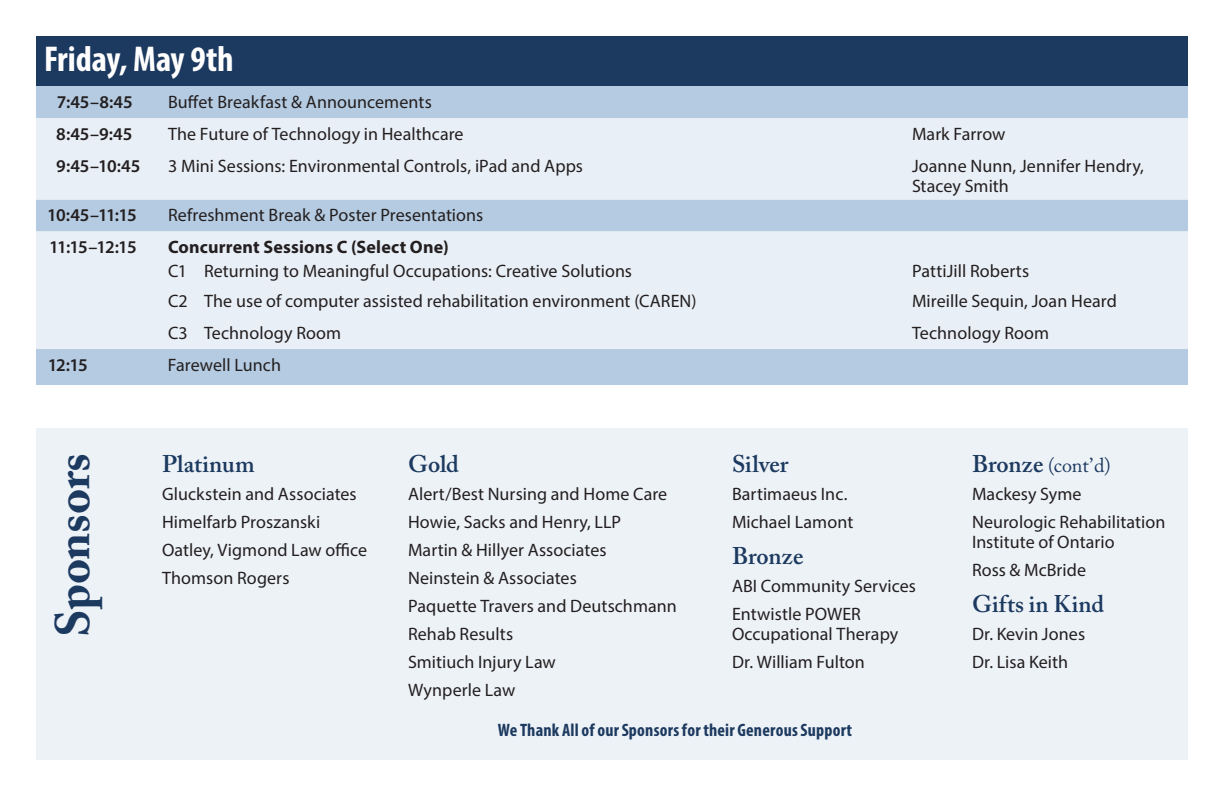
<style>
.page{position:relative;width:1224px;height:792px;background:#fff}
.page>*{position:absolute;margin:0;border:0;box-sizing:border-box;transform-origin:0 0}
.t1{font:700 48px "Adobe Caslon Pro";letter-spacing:-.005em;color:#1c395f}
.t2{font:700 condensed 36px "Myriad Pro";color:#fff}
.t3{font:600 24px "Adobe Caslon Pro";letter-spacing:.005em;color:#1c395f}
.t4{font:20px "Adobe Caslon Pro";color:#1c395f}
.t5{font:18px/28px "Myriad Pro";letter-spacing:.005em;color:#231f20}
.t6{font:600 18px "Myriad Pro";letter-spacing:-.04em;color:#231f20}
.t7{font:700 condensed 18px "Myriad Pro";letter-spacing:.01em;color:#1c395f}
.t8{font:700 18px "Myriad Pro";letter-spacing:.01em;color:#231f20}
.s1{font-weight:600;font-size:24px}
</style>
<div class="page">
<div style="left:36px;top:36px;width:1152px;height:50px;background:#1c395f"></div>
<div style="left:36px;top:86px;width:1152px;height:299px;background:#b5cbe1"></div>
<svg style="left:36px;top:118px;width:1152px;height:231px;fill:#e9eff6"></svg>
<div style="left:36px;top:428px;width:1152px;height:332px;background:#e9eff6"></div>
<h2 class="t2" style="left:44px;top:37px;width:191px">Friday, May 9th</h2>
<p class="t6" style="left:57px;top:90px;width:77px">7:45–8:45</p>
<p class="t5" style="left:168px;top:87px;width:265px">Buffet Breakfast &amp; Announcements</p>
<p class="t6" style="left:56px;top:122px;width:78px">8:45–9:45</p>
<p class="t5" style="left:168px;top:119px;width:297px">The Future of Technology in Healthcare</p>
<p class="t5" style="left:912px;top:119px;width:95px">Mark Farrow</p>
<p class="t6" style="left:56px;top:154px;width:86px">9:45–10:45</p>
<p class="t5" style="left:168px;top:151px;width:417px">3 Mini Sessions: Environmental Controls, iPad and Apps</p>
<p class="t5" style="left:912px;top:155px;width:233px;line-height:20px">Joanne Nunn, Jennifer Hendry,<br>Stacey Smith</p>
<p class="t6" style="left:47px;top:204px;width:91px">10:45–11:15</p>
<p class="t5" style="left:168px;top:201px;width:317px">Refreshment Break &amp; Poster Presentations</p>
<p class="t6" style="left:49px;top:236px;width:89px">11:15–12:15</p>
<p class="t8" style="left:168px;top:235px;width:282px">Concurrent Sessions C (Select One)</p>
<p class="t5" style="left:168px;top:257px;width:466px">C1 Returning to Meaningful Occupations: Creative Solutions</p>
<p class="t5" style="left:912px;top:257px;width:119px">PattiJill Roberts</p>
<p class="t5" style="left:168px;top:286px;width:530px">C2 The use of computer assisted rehabilitation environment (CAREN)</p>
<p class="t5" style="left:912px;top:286px;width:206px">Mireille Sequin, Joan Heard</p>
<p class="t5" style="left:168px;top:318px;width:175px">C3 Technology Room</p>
<p class="t5" style="left:912px;top:318px;width:139px">Technology Room</p>
<p class="t6" style="left:48px;top:353px;width:42px">12:15</p>
<p class="t5" style="left:168px;top:350px;width:115px">Farewell Lunch</p>
<h1 class="t1" style="left:45px;top:637px;width:186px;rotate:-90deg">Sponsors</h1>
<h3 class="t3" style="left:162px;top:450px;width:94px">Platinum</h3>
<p class="t5" style="left:162px;top:480px;width:207px">Gluckstein and Associates<br>Himelfarb Proszanski<br>Oatley, Vigmond Law office<br>Thomson Rogers</p>
<h3 class="t3" style="left:408px;top:450px;width:52px">Gold</h3>
<p class="t5" style="left:408px;top:480px;width:270px">Alert/Best Nursing and Home Care<br>Howie, Sacks and Henry, LLP<br>Martin &amp; Hillyer Associates<br>Neinstein &amp; Associates<br>Paquette Travers and Deutschmann<br>Rehab Results<br>Smitiuch Injury Law<br>Wynperle Law</p>
<h3 class="t3" style="left:732px;top:450px;width:58px">Silver</h3>
<p class="t5" style="left:732px;top:480px;width:123px">Bartimaeus Inc.<br>Michael Lamont</p>
<h3 class="t3" style="left:732px;top:542px;width:73px">Bronze</h3>
<p class="t5" style="left:732px;top:572px;width:185px">ABI Community Services<br>Entwistle POWER</p>
<p class="t5" style="left:732px;top:620px;width:168px">Occupational Therapy<br>Dr. William Fulton</p>
<p class="t7" style="left:498px;top:719px;width:356px">We Thank All of our Sponsors for their Generous Support</p>
<p class="t4" style="left:972px;top:453px;width:140px"><span class="s1">Bronze</span> (cont’d)</p>
<p class="t5" style="left:972px;top:480px;width:195px">Mackesy Syme<br>Neurologic Rehabilitation</p>
<p class="t5" style="left:972px;top:528px;width:144px">Institute of Ontario<br>Ross &amp; McBride</p>
<h3 class="t3" style="left:972px;top:590px;width:134px">Gifts in Kind</h3>
<p class="t5" style="left:972px;top:620px;width:115px">Dr. Kevin Jones<br>Dr. Lisa Keith</p>
</div>
